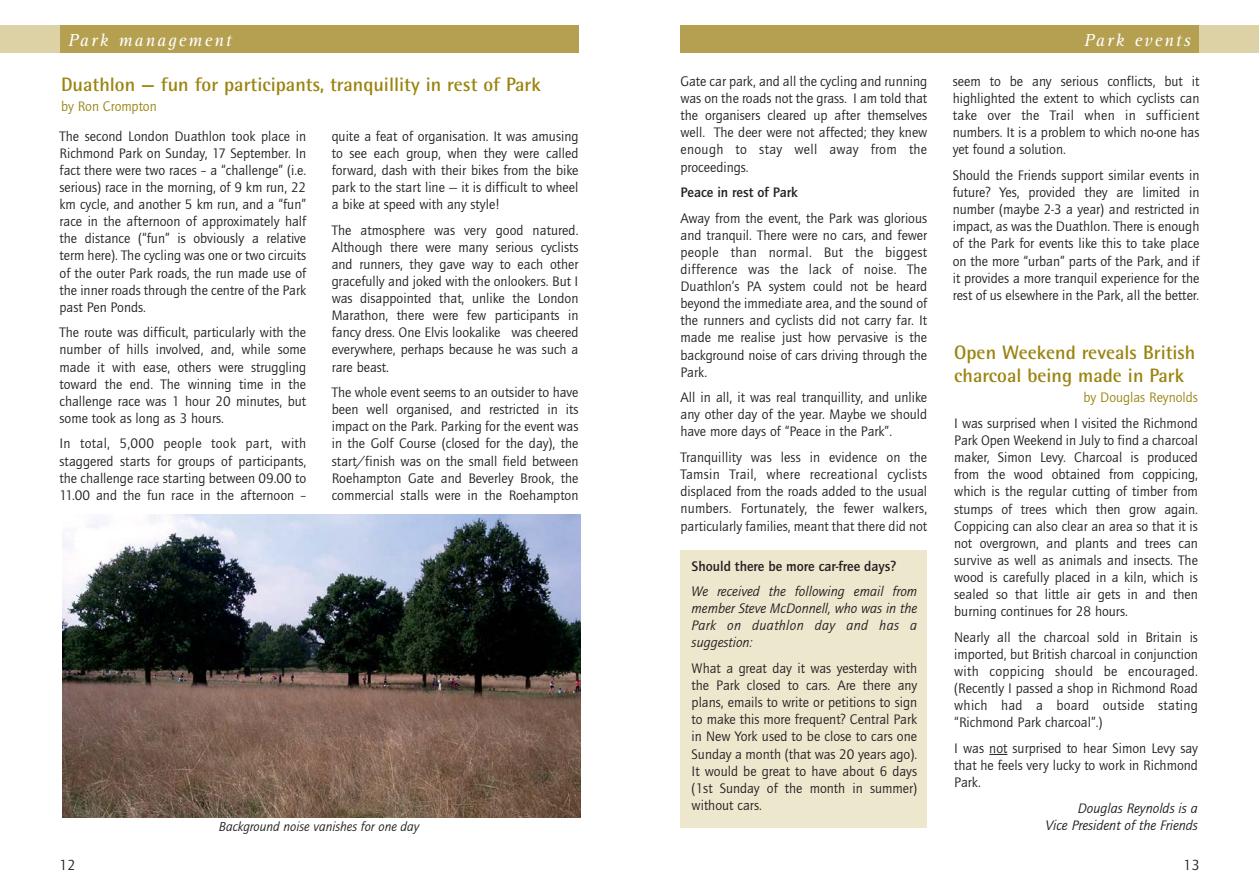
<style>
.page{position:relative;width:1259px;height:893px;background:#fff}
.page>*{position:absolute;margin:0;border:0;box-sizing:border-box;transform-origin:0 0}
.t1{font:700 19.5px/23.4px "Rotis Semi Sans";color:#9b8410}
.t2{font:italic 18px "AT Rotis Serif";letter-spacing:.11em;color:#fff}
.t3{font:15px "Quay Itc T";color:#231f20}
.t4{font:14.25px/17.1px "Quay Itc T";color:#231f20;text-align:justify}
.t5{font:italic 14.25px/17.1px "Quay Itc T";color:#231f20;text-align:right}
.t6{font:700 14.25px "Quay Itc T";color:#231f20}
.t7{font:14.25px "Quay Itc T";color:#9b8410}
.t8{font:italic 13.5px "Quay Itc T";color:#231f20}
</style>
<div class="page">
<div style="left:0;top:26px;width:94px;height:27px;background:#ddd1a6"></div>
<div style="left:60px;top:26px;width:518px;height:27px;background:#b4a050"></div>
<div style="left:1165px;top:26px;width:94px;height:27px;background:#ddd1a6"></div>
<div style="left:680px;top:26px;width:519px;height:27px;background:#b4a050"></div>
<img style="left:62px;top:514px;width:519px;height:304px">
<svg style="left:989px;top:754px;width:18px;height:1px"></svg>
<div style="left:680px;top:550px;width:247px;height:277px;background:#ede7ce"></div>
<p class="t2" style="left:68px;top:34px;width:165px">Park management</p>
<p class="t2" style="left:1084px;top:34px;width:108px">Park events</p>
<h1 class="t1" style="left:61px;top:75px;width:481px">Duathlon — fun for participants, tranquillity in rest of Park</h1>
<p class="t7" style="left:61px;top:101px;width:97px">by Ron Crompton</p>
<p class="t4" style="left:60px;top:129px;width:248px">The second London Duathlon took place in Richmond Park on Sunday, 17 September. In fact there were two races – a “challenge” (i.e. serious) race in the morning, of 9 km run, 22 km cycle, and another 5 km run, and a “fun” race in the afternoon of approximately half the distance (“fun” is obviously a relative term here). The cycling was one or two circuits of the outer Park roads, the run made use of the inner roads through the centre of the Park past Pen Ponds.</p>
<p class="t4" style="left:60px;top:325px;width:248px">The route was difficult, particularly with the number of hills involved, and, while some made it with ease, others were struggling toward the end. The winning time in the challenge race was 1 hour 20 minutes, but some took as long as 3 hours.</p>
<p class="t4" style="left:60px;top:436px;width:248px">In total, 5,000 people took part, with staggered starts for groups of participants, the challenge race starting between 09.00 to 11.00 and the fun race in the afternoon –</p>
<p class="t4" style="left:332px;top:129px;width:248px">quite a feat of organisation. It was amusing to see each group, when they were called forward, dash with their bikes from the bike park to the start line — it is difficult to wheel a bike at speed with any style!</p>
<p class="t4" style="left:332px;top:223px;width:248px">The atmosphere was very good natured.<br>Although there were many serious cyclists and runners, they gave way to each other gracefully and joked with the onlookers. But I was disappointed that, unlike the London Marathon, there were few participants in fancy dress. One Elvis lookalike was cheered everywhere, perhaps because he was such a rare beast.</p>
<p class="t4" style="left:332px;top:385px;width:248px">The whole event seems to an outsider to have been well organised, and restricted in its impact on the Park. Parking for the event was in the Golf Course (closed for the day), the start/finish was on the small field between Roehampton Gate and Beverley Brook, the commercial stalls were in the Roehampton</p>
<p class="t8" style="left:219px;top:821px;width:202px">Background noise vanishes for one day</p>
<p class="t4" style="left:680px;top:74px;width:248px">Gate car park, and all the cycling and running was on the roads not the grass. I am told that the organisers cleared up after themselves well. The deer were not affected; they knew enough to stay well away from the proceedings.</p>
<p class="t6" style="left:680px;top:187px;width:119px">Peace in rest of Park</p>
<p class="t4" style="left:680px;top:211px;width:248px">Away from the event, the Park was glorious and tranquil. There were no cars, and fewer people than normal. But the biggest difference was the lack of noise. The Duathlon’s PA system could not be heard beyond the immediate area, and the sound of the runners and cyclists did not carry far. It made me realise just how pervasive is the background noise of cars driving through the Park.</p>
<p class="t4" style="left:680px;top:390px;width:248px">All in all, it was real tranquillity, and unlike any other day of the year. Maybe we should have more days of “Peace in the Park”.</p>
<p class="t4" style="left:680px;top:450px;width:248px">Tranquillity was less in evidence on the Tamsin Trail, where recreational cyclists displaced from the roads added to the usual numbers. Fortunately, the fewer walkers, particularly families, meant that there did not</p>
<p class="t6" style="left:691px;top:560px;width:206px">Should there be more car-free days?</p>
<p class="t5" style="left:691px;top:584px;width:227px;text-align:justify">We received the following email from member Steve McDonnell, who was in the Park on duathlon day and has a suggestion:</p>
<p class="t4" style="left:691px;top:661px;width:227px">What a great day it was yesterday with the Park closed to cars. Are there any plans, emails to write or petitions to sign to make this more frequent? Central Park in New York used to be close to cars one Sunday a month (that was 20 years ago).<br>It would be great to have about 6 days (1st Sunday of the month in summer) without cars.</p>
<p class="t4" style="left:952px;top:74px;width:248px">seem to be any serious conflicts, but it highlighted the extent to which cyclists can take over the Trail when in sufficient numbers. It is a problem to which no-one has yet found a solution.</p>
<p class="t4" style="left:952px;top:168px;width:248px">Should the Friends support similar events in future? Yes, provided they are limited in number (maybe 2-3 a year) and restricted in impact, as was the Duathlon. There is enough of the Park for events like this to take place on the more “urban” parts of the Park, and if it provides a more tranquil experience for the rest of us elsewhere in the Park, all the better.</p>
<h1 class="t1" style="left:954px;top:342px;width:243px">Open Weekend reveals British charcoal being made in Park</h1>
<p class="t7" style="left:1083px;top:391px;width:116px">by Douglas Reynolds</p>
<p class="t4" style="left:954px;top:416px;width:245px">I was surprised when I visited the Richmond Park Open Weekend in July to find a charcoal maker, Simon Levy. Charcoal is produced from the wood obtained from coppicing, which is the regular cutting of timber from stumps of trees which then grow again.<br>Coppicing can also clear an area so that it is not overgrown, and plants and trees can survive as well as animals and insects. The wood is carefully placed in a kiln, which is sealed so that little air gets in and then burning continues for 28 hours.</p>
<p class="t4" style="left:954px;top:630px;width:245px">Nearly all the charcoal sold in Britain is imported, but British charcoal in conjunction with coppicing should be encouraged. (Recently I passed a shop in Richmond Road which had a board outside stating “Richmond Park charcoal”.)</p>
<p class="t4" style="left:954px;top:741px;width:245px">I was not surprised to hear Simon Levy say that he feels very lucky to work in Richmond Park.</p>
<p class="t5" style="left:1045px;top:800px;width:154px">Douglas Reynolds is a<br>Vice President of the Friends</p>
<p class="t3" style="left:60px;top:860px;width:18px">12</p>
<p class="t3" style="left:1183px;top:860px;width:18px">13</p>
</div>
